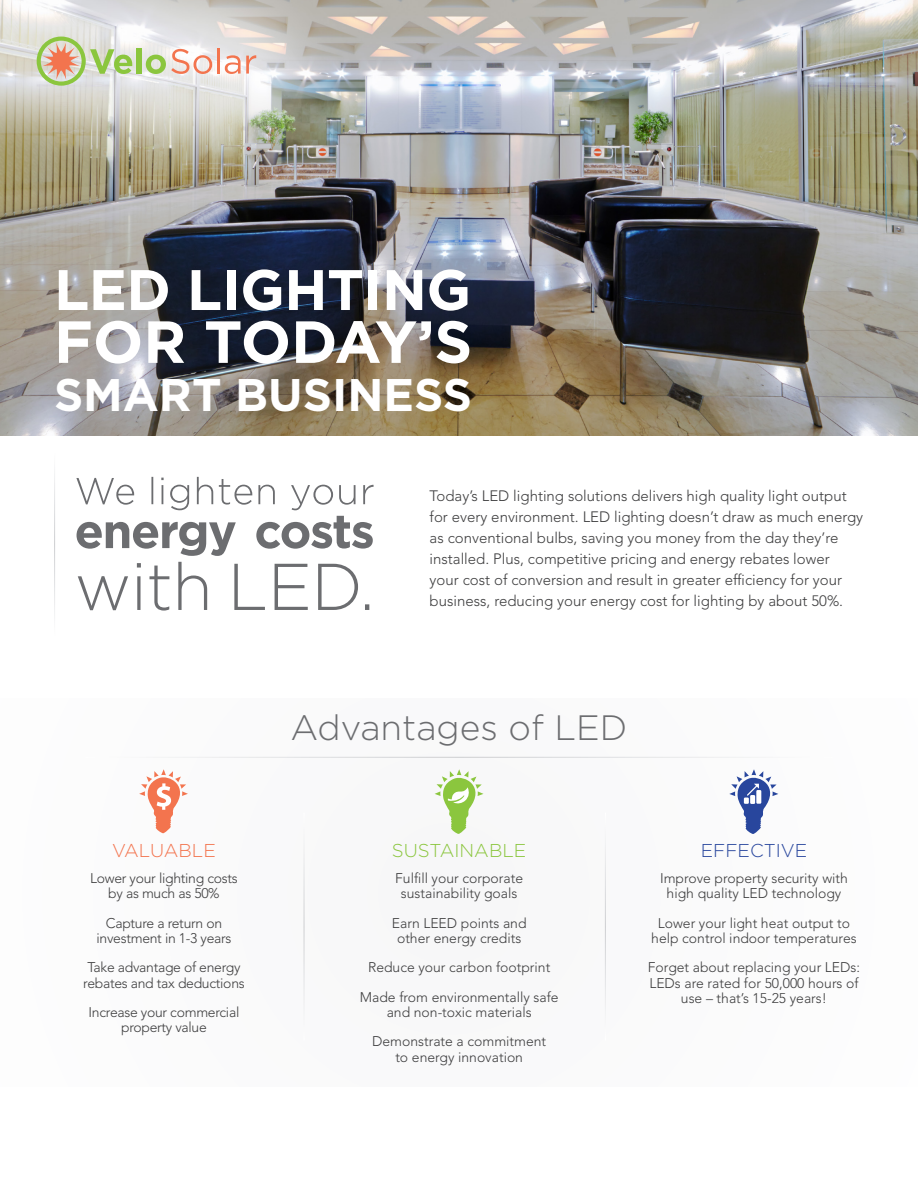
<style>
.page{position:relative;width:918px;height:1188px;background:#fff}
.page>*{position:absolute;margin:0;border:0;box-sizing:border-box;transform-origin:0 0}
.t1{font:700 59.25px "Gotham";letter-spacing:-.015em;color:#fff}
.t2{font:700 57px "Gotham";letter-spacing:-.01em;color:#fff}
.t3{font:700 45.75px "Gotham";color:#fff}
.t4{font:300 35.25px "Gotham";color:#6c6d70}
.t5{font:300 18.6px "Gotham";color:#8bc63e}
.t6{font:300 18.6px "Gotham";color:#28469d}
.t7{font:300 18.6px "Gotham";color:#f3744e}
.t8{font:300 15px/21px "Avenir LT Std";color:#3e3e3f}
.t9{font:300 13.95px/15.5px "Avenir LT Std";color:#3e3e3f;text-align:center}
.t10{font:300 13.95px "Avenir LT Std";letter-spacing:-.02em;color:#3e3e3f}
</style>
<div class="page">
<img style="left:0;top:0;width:918px;height:435px">
<div style="left:0;top:699px;width:918px;height:388px;background:#f7f7f8"></div>
<svg style="left:729px;top:769px;width:49px;height:65px"></svg>
<svg style="left:435px;top:769px;width:49px;height:64px"></svg>
<hr style="left:303px;top:813px;width:2px;height:227px;background:#fff">
<hr style="left:86px;top:757px;width:746px;height:1px;background:#fff">
<hr style="left:605px;top:813px;width:1px;height:227px;background:#fff">
<div style="left:136px;top:48px;width:6px;height:26px;background:#8bc63e"></div>
<svg style="left:146px;top:49px;width:66px;height:25px"></svg>
<hr style="left:217px;top:48px;width:3px;height:26px;background:#f3744e">
<svg style="left:225px;top:55px;width:31px;height:19px"></svg>
<svg style="left:37px;top:37px;width:95px;height:49px;background:#d0d0ac"></svg>
<svg style="left:78px;top:562px;width:291px;height:49px"></svg>
<svg style="left:77px;top:516px;width:296px;height:40px"></svg>
<svg style="left:76px;top:477px;width:298px;height:33px"></svg>
<svg style="left:139px;top:769px;width:49px;height:64px"></svg>
<p class="t2" style="left:54px;top:257px;width:419px">LED LIGHTING</p>
<p class="t1" style="left:54px;top:308px;width:420px">FOR TODAY’S</p>
<p class="t3" style="left:54px;top:368px;width:420px">SMART BUSINESS</p>
<p class="t8" style="left:430px;top:486px;width:435px">Today’s LED lighting solutions delivers high quality light output for every environment. LED lighting doesn’t draw as much energy as conventional bulbs, saving you money from the day they’re installed. Plus, competitive pricing and energy rebates lower<br>your cost of conversion and result in greater efficiency for your business, reducing your energy cost for lighting by about 50%.</p>
<p class="t7" style="left:112px;top:840px;width:105px">VALUABLE</p>
<p class="t10" style="left:90px;top:870px;width:149px">Lower your lighting costs</p>
<p class="t10" style="left:108px;top:885px;width:113px">by as much as 50%</p>
<p class="t10" style="left:106px;top:915px;width:118px">Capture a return on</p>
<p class="t10" style="left:96px;top:930px;width:136px">investment in 1-3 years</p>
<p class="t10" style="left:87px;top:959px;width:155px">Take advantage of energy</p>
<p class="t10" style="left:83px;top:975px;width:163px">rebates and tax deductions</p>
<p class="t10" style="left:89px;top:1004px;width:152px">Increase your commercial</p>
<p class="t10" style="left:121px;top:1019px;width:87px">property value</p>
<p class="t4" style="left:291px;top:708px;width:338px">Advantages of LED</p>
<p class="t5" style="left:392px;top:840px;width:136px">SUSTAINABLE</p>
<p class="t9" style="left:395px;top:870px;width:129px">Fulfill your corporate</p>
<p class="t9" style="left:401px;top:886px;width:118px">sustainability goals</p>
<p class="t9" style="left:392px;top:915px;width:136px">Earn LEED points and</p>
<p class="t9" style="left:397px;top:931px;width:126px">other energy credits</p>
<p class="t9" style="left:368px;top:960px;width:184px">Reduce your carbon footprint</p>
<p class="t9" style="left:360px;top:989px;width:200px">Made from environmentally safe and non-toxic materials</p>
<p class="t9" style="left:372px;top:1034px;width:176px">Demonstrate a commitment</p>
<p class="t9" style="left:395px;top:1049px;width:129px">to energy innovation</p>
<p class="t6" style="left:701px;top:840px;width:108px">EFFECTIVE</p>
<p class="t9" style="left:660px;top:870px;width:189px">Improve property security with</p>
<p class="t9" style="left:667px;top:886px;width:176px">high quality LED technology</p>
<p class="t9" style="left:651px;top:915px;width:207px">Lower your light heat output to help control indoor temperatures</p>
<p class="t9" style="left:648px;top:960px;width:214px">Forget about replacing your LEDs:<br>LEDs are rated for 50,000 hours of use – that’s 15-25 years!</p>
</div>
